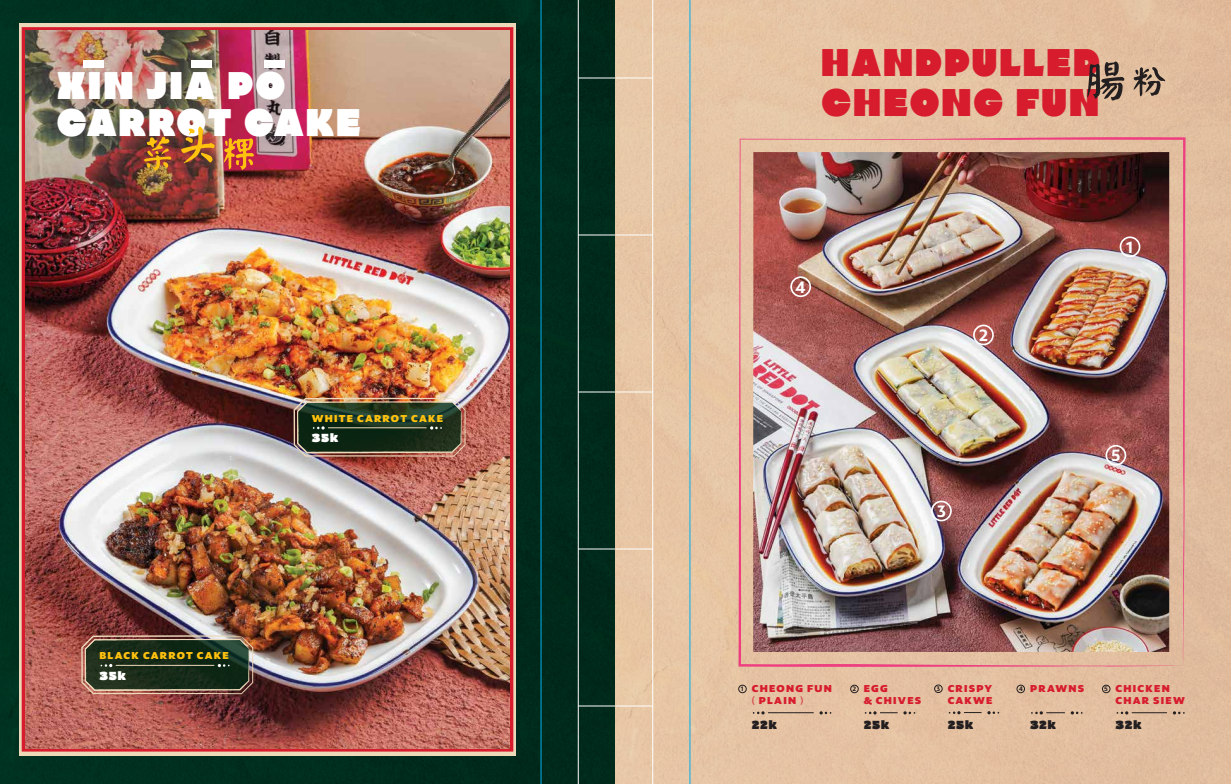
<style>
.page{position:relative;width:1231px;height:784px;background:#fff}
.page>*{position:absolute;margin:0;border:0;box-sizing:border-box;transform-origin:0 0}
.t1{font:38.5px/40.1px "Janeiro DEMO";letter-spacing:.08em;color:#d71c2d;scale:.91 1}
.t2{font:38.5px/37.2px "Janeiro DEMO";letter-spacing:.08em;color:#fff;scale:.92 1}
.t3{font:600 17.32px "Leksikal Unlicensed Trial Sans";color:#fff}
.t4{font:11.72px "Janeiro DEMO";letter-spacing:.075em;color:#231f20}
.t5{font:11.72px "Janeiro DEMO";letter-spacing:.065em;color:#fff}
.t6{font:900 10.5px/11.5px "Leksikal Unlicensed Trial Sans";letter-spacing:.12em;color:#d71c2d}
.t7{font:900 10.5px "Leksikal Unlicensed Trial Sans";letter-spacing:.115em;color:#ffc20e}
.t8{font:600 6.91px "Leksikal Unlicensed Trial Sans";color:#231f20}
.s1{font-family:"Myriad Pro";font-weight:400}
</style>
<div class="page">
<div style="left:0;top:0;width:615px;height:784px;background:#002c1d"></div>
<svg style="left:19px;top:23px;width:497px;height:732px;fill:#ecd9b9"></svg>
<div style="left:22px;top:27px;width:491px;height:724px;border:7px solid #d71c2d"></div>
<img style="left:25px;top:31px;width:485px;height:717px">
<img style="left:293px;top:398px;width:172px;height:58px">
<hr style="left:328px;top:427px;width:98px;height:1px;background:#ecd9b9">
<svg style="left:81px;top:635px;width:172px;height:59px"></svg>
<hr style="left:116px;top:665px;width:98px;height:1px;background:#ecd9b9">
<svg style="left:144px;top:137px;width:27px;height:34px"></svg>
<svg style="left:181px;top:127px;width:34px;height:36px"></svg>
<svg style="left:224px;top:138px;width:30px;height:32px"></svg>
<div style="left:191px;top:61px;width:20px;height:7px;background:#fff"></div>
<div style="left:264px;top:61px;width:20px;height:7px;background:#fff"></div>
<div style="left:83px;top:61px;width:20px;height:7px;background:#fff"></div>
<hr style="left:540px;top:0;width:1px;height:784px;background:#00aeef">
<hr style="left:578px;top:705px;width:37px;height:1px;background:#fff">
<hr style="left:578px;top:549px;width:37px;height:1px;background:#fff">
<hr style="left:578px;top:392px;width:37px;height:1px;background:#fff">
<hr style="left:578px;top:235px;width:37px;height:1px;background:#fff">
<hr style="left:578px;top:78px;width:37px;height:1px;background:#fff">
<hr style="left:578px;top:0;width:1px;height:784px;background:#fff">
<div style="left:615px;top:0;width:615px;height:784px;background:#e5c3a2"></div>
<img style="left:738px;top:314px;width:446px;height:353px">
<img style="left:739px;top:137px;width:446px;height:476px">
<svg style="left:1182px;top:166px;width:3px;height:499px"></svg>
<svg style="left:1087px;top:61px;width:37px;height:39px"></svg>
<svg style="left:1133px;top:67px;width:32px;height:29px"></svg>
<svg style="left:1070px;top:711px;width:12px;height:3px"></svg>
<svg style="left:1031px;top:711px;width:33px;height:3px"></svg>
<div style="left:1016px;top:685px;width:8px;height:8px;border:1px solid #231f20;border-radius:50%"></div>
<svg style="left:819px;top:711px;width:12px;height:3px"></svg>
<svg style="left:752px;top:711px;width:12px;height:3px"></svg>
<hr style="left:768px;top:712px;width:45px;height:1px;background:#231f20">
<div style="left:738px;top:685px;width:8px;height:8px;border:1px solid #231f20;border-radius:50%"></div>
<svg style="left:903px;top:711px;width:12px;height:3px"></svg>
<svg style="left:864px;top:711px;width:33px;height:3px"></svg>
<div style="left:850px;top:685px;width:8px;height:8px;border:1px solid #231f20;border-radius:50%"></div>
<svg style="left:987px;top:711px;width:12px;height:3px"></svg>
<svg style="left:948px;top:711px;width:33px;height:3px"></svg>
<div style="left:934px;top:684px;width:8px;height:9px;border:1px solid #231f20;border-radius:50%"></div>
<svg style="left:1172px;top:711px;width:12px;height:3px"></svg>
<svg style="left:1116px;top:711px;width:12px;height:3px"></svg>
<hr style="left:1131px;top:712px;width:35px;height:1px;background:#231f20">
<div style="left:1101px;top:685px;width:9px;height:8px;border:1px solid #231f20;border-radius:50%"></div>
<div style="left:1119px;top:236px;width:21px;height:21px;border:2px solid #fff;border-radius:50%"></div>
<div style="left:973px;top:325px;width:20px;height:20px;border:2px solid #fff;border-radius:50%"></div>
<div style="left:930px;top:501px;width:21px;height:20px;border:2px solid #fff;border-radius:50%"></div>
<div style="left:790px;top:276px;width:21px;height:21px;border:2px solid #fff;border-radius:50%"></div>
<div style="left:1105px;top:445px;width:21px;height:21px;border:2px solid #fff;border-radius:50%"></div>
<hr style="left:689px;top:0;width:1px;height:784px;background:#00aeef">
<hr style="left:615px;top:78px;width:37px;height:1px;background:#fff">
<hr style="left:615px;top:235px;width:37px;height:1px;background:#fff">
<hr style="left:615px;top:392px;width:37px;height:1px;background:#fff">
<hr style="left:615px;top:549px;width:37px;height:1px;background:#fff">
<hr style="left:615px;top:705px;width:37px;height:1px;background:#fff">
<hr style="left:652px;top:0;width:1px;height:784px;background:#fff">
<h1 class="t2" style="left:58px;top:70px;width:330px">XIN JIA PO<br>CARROT CAKE</h1>
<p class="t7" style="left:312px;top:412px;width:133px">WHITE CARROT CAKE</p>
<p class="t5" style="left:312px;top:434px;width:28px">35k</p>
<p class="t7" style="left:99px;top:649px;width:131px">BLACK CARROT CAKE</p>
<p class="t5" style="left:99px;top:671px;width:28px">35k</p>
<h1 class="t1" style="left:821px;top:46px;width:307px">HANDPULLED<br>CHEONG FUN</h1>
<h2 class="t3" style="left:795px;top:276px;width:12px">4</h2>
<h2 class="t3" style="left:978px;top:325px;width:11px">2</h2>
<h2 class="t3" style="left:936px;top:501px;width:11px">3</h2>
<h2 class="t3" style="left:1126px;top:237px;width:8px">1</h2>
<h2 class="t3" style="left:1111px;top:445px;width:11px">5</h2>
<p class="t8" style="left:852px;top:685px;width:5px">2</p>
<p class="t6" style="left:947px;top:682px;width:46px">CRISPY<br>CAKWE</p>
<p class="t4" style="left:947px;top:720px;width:27px">25k</p>
<p class="t8" style="left:740px;top:685px;width:4px">1</p>
<p class="t6" style="left:863px;top:682px;width:59px">EGG<br>&amp; CHIVES</p>
<p class="t4" style="left:863px;top:720px;width:27px">25k</p>
<p class="t6" style="left:751px;top:682px;width:82px">CHEONG FUN</p>
<p class="t8" style="left:1018px;top:685px;width:6px">4</p>
<p class="t6" style="left:751px;top:694px;width:53px"><span class="s1">(</span> PLAIN <span class="s1">)</span></p>
<p class="t4" style="left:751px;top:720px;width:27px">22k</p>
<p class="t8" style="left:936px;top:685px;width:5px">3</p>
<p class="t6" style="left:1115px;top:682px;width:71px">CHICKEN<br>CHAR SIEW</p>
<p class="t4" style="left:1115px;top:720px;width:27px">32k</p>
<p class="t6" style="left:1029px;top:682px;width:56px">PRAWNS</p>
<p class="t4" style="left:1029px;top:720px;width:27px">32k</p>
<p class="t8" style="left:1104px;top:685px;width:5px">5</p>
</div>
